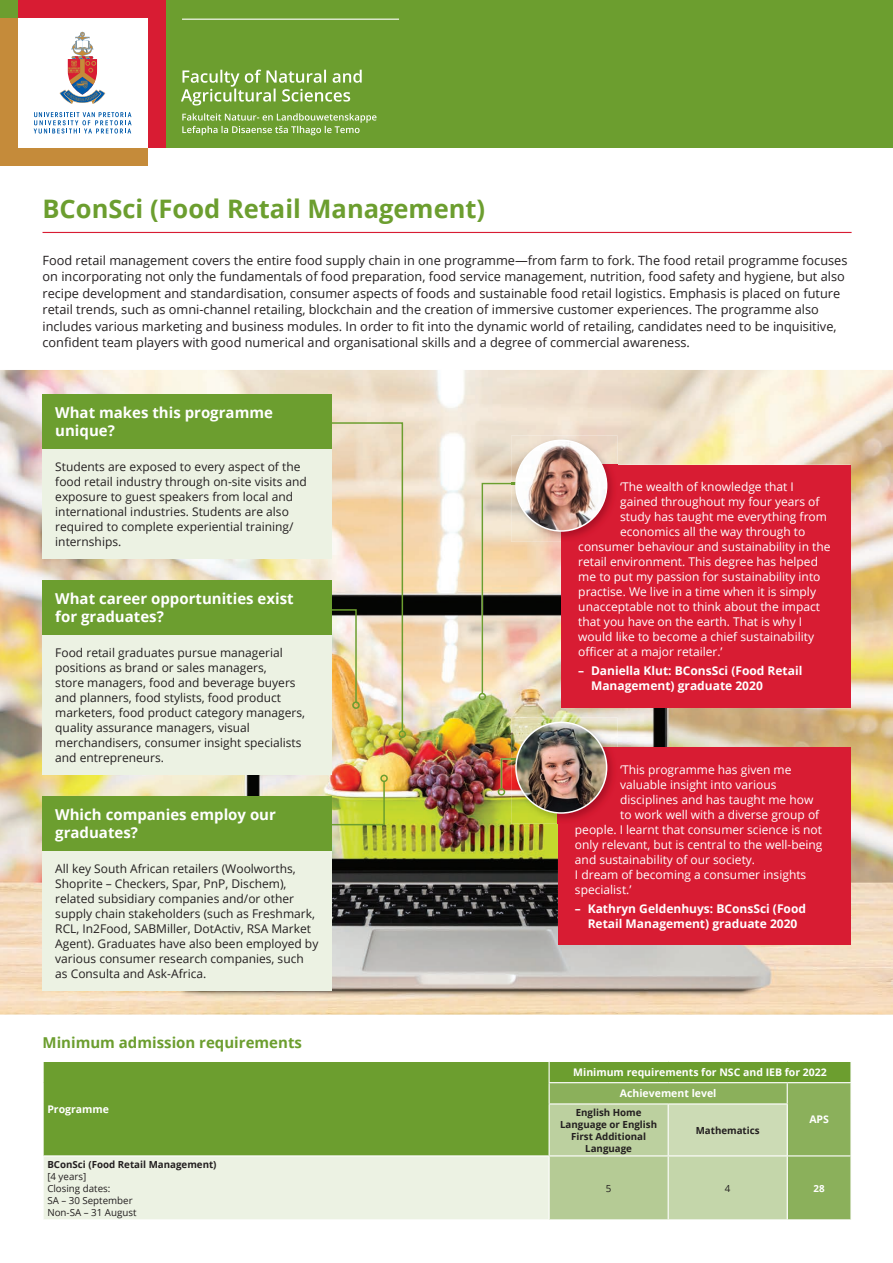
<style>
.page{position:relative;width:893px;height:1263px;background:#fff}
.page>*{position:absolute;margin:0;border:0;box-sizing:border-box;transform-origin:0 0}
.t1{font:700 25.5px "Open Sans";color:#6c9e2f}
.t2{font:700 15px/18px "Open Sans";color:#fff}
.t3{font:700 15px "Open Sans";color:#6c9e2f}
.t4{font:12.75px/16.5px "Open Sans";color:#231f20}
.t5{font:12px/15px "Open Sans";color:#231f20}
.t6{font:12px "Open Sans";color:#fff}
.t7{font:700 12px/15px "Open Sans";color:#fff}
.t8{font:700 10.5px/21.3px "Open Sans";color:#fff}
.t9{font:700 9.75px/12px "Open Sans";color:#231f20;text-align:center}
.t10{font:9.75px/12px "Open Sans";color:#231f20}
.t11{font:700 9.75px "Open Sans";color:#fff}
</style>
<div class="page">
<img style="left:0;top:370px;width:893px;height:644px">
<div style="left:0;top:0;width:893px;height:148px;background:#6c9e2f"></div>
<hr style="left:182px;top:19px;width:217px;height:1px;background:#fff">
<div style="left:18px;top:0;width:147px;height:148px;background:#d81c33"></div>
<div style="left:0;top:18px;width:147px;height:147px;background:#c58b3a"></div>
<div style="left:18px;top:18px;width:129px;height:130px;background:#fff"></div>
<svg style="left:34px;top:112px;width:98px;height:22px"></svg>
<svg style="left:60px;top:32px;width:45px;height:72px"></svg>
<svg style="left:181px;top:70px;width:181px;height:36px"></svg>
<svg style="left:182px;top:113px;width:194px;height:22px"></svg>
<hr style="left:43px;top:232px;width:809px;height:1px;background:#d81c33">
<div style="left:44px;top:1062px;width:505px;height:93px;background:#6c9e2f"></div>
<div style="left:43px;top:1156px;width:506px;height:64px;background:#ecf2e3"></div>
<svg style="left:43px;top:1062px;width:1px;height:42px"></svg>
<svg style="left:549px;top:1062px;width:302px;height:157px;background:#a7c281"></svg>
<hr style="left:850px;top:1083px;width:2px;height:21px;background:#fff">
<hr style="left:549px;top:1103px;width:119px;height:1px;background:#fff">
<hr style="left:549px;top:1104px;width:1px;height:51px;background:#fff">
<hr style="left:668px;top:1103px;width:120px;height:1px;background:#fff">
<hr style="left:668px;top:1104px;width:1px;height:51px;background:#fff">
<hr style="left:787px;top:1104px;width:1px;height:51px;background:#fff">
<hr style="left:850px;top:1104px;width:2px;height:51px;background:#fff">
<hr style="left:549px;top:1155px;width:119px;height:1px;background:#fff">
<hr style="left:668px;top:1155px;width:119px;height:1px;background:#fff">
<hr style="left:787px;top:1155px;width:65px;height:1px;background:#fff">
<hr style="left:43px;top:1156px;width:1px;height:63px;background:#fff">
<hr style="left:549px;top:1156px;width:1px;height:63px;background:#fff">
<hr style="left:668px;top:1156px;width:1px;height:63px;background:#fff">
<hr style="left:787px;top:1156px;width:1px;height:63px;background:#fff">
<hr style="left:850px;top:1156px;width:2px;height:63px;background:#fff">
<hr style="left:43px;top:1219px;width:506px;height:1px;background:#fff">
<div style="left:43px;top:394px;width:289px;height:55px;background:#6c9e2f"></div>
<div style="left:43px;top:449px;width:289px;height:110px;background:#ecf2e3"></div>
<div style="left:43px;top:580px;width:289px;height:55px;background:#6c9e2f"></div>
<div style="left:43px;top:635px;width:289px;height:140px;background:#ecf2e3"></div>
<div style="left:43px;top:796px;width:289px;height:55px;background:#6c9e2f"></div>
<div style="left:43px;top:851px;width:289px;height:139px;background:#ecf2e3"></div>
<div style="left:561px;top:465px;width:289px;height:242px;background:#d81c33"></div>
<svg style="left:330px;top:421px;width:74px;height:312px;background:#decaa6"></svg>
<div style="left:399px;top:730px;width:7px;height:8px;border:2px solid #6c9e2f;border-radius:50%"></div>
<svg style="left:330px;top:780px;width:56px;height:46px;background:#c9c058"></svg>
<div style="left:380px;top:775px;width:8px;height:7px;border:2px solid #6c9e2f;border-radius:50%"></div>
<div style="left:479px;top:693px;width:7px;height:7px;border:2px solid #6c9e2f;border-radius:50%"></div>
<svg style="left:501px;top:758px;width:10px;height:31px"></svg>
<div style="left:498px;top:788px;width:7px;height:8px;border:2px solid #6c9e2f;border-radius:50%"></div>
<div style="left:558px;top:747px;width:292px;height:198px;background:#d81c33"></div>
<img style="left:511px;top:717px;width:106px;height:107px">
<img style="left:558px;top:747px;width:59px;height:77px">
<img style="left:516px;top:722px;width:91px;height:91px;border-radius:45px">
<div style="left:515px;top:721px;width:92px;height:93px;border:2px solid #fff;border-radius:50%"></div>
<img style="left:511px;top:436px;width:106px;height:106px">
<img style="left:561px;top:465px;width:56px;height:77px">
<svg style="left:482px;top:483px;width:38px;height:210px;background:#d5c3a6"></svg>
<img style="left:516px;top:440px;width:91px;height:91px;border-radius:45px">
<div style="left:515px;top:440px;width:92px;height:92px;border:2px solid #fff;border-radius:50%"></div>
<h1 class="t1" style="left:43px;top:191px;width:444px">BConSci (Food Retail Management)</h1>
<p class="t4" style="left:43px;top:251px;width:806px">Food retail management covers the entire food supply chain in one programme—from farm to fork. The food retail programme focuses on incorporating not only the fundamentals of food preparation, food service management, nutrition, food safety and hygiene, but also recipe development and standardisation, consumer aspects of foods and sustainable food retail logistics. Emphasis is placed on future retail trends, such as omni-channel retailing, blockchain and the creation of immersive customer experiences. The programme also includes various marketing and business modules. In order to fit into the dynamic world of retailing, candidates need to be inquisitive, confident team players with good numerical and organisational skills and a degree of commercial awareness.</p>
<p class="t2" style="left:55px;top:403px;width:219px">What makes this programme unique?</p>
<p class="t5" style="left:55px;top:459px;width:253px">Students are exposed to every aspect of the food retail industry through on-site visits and exposure to guest speakers from local and international industries. Students are also required to complete experiential training/ internships.</p>
<p class="t2" style="left:55px;top:589px;width:240px">What career opportunities exist for graduates?</p>
<p class="t5" style="left:55px;top:645px;width:251px">Food retail graduates pursue managerial positions as brand or sales managers,<br>store managers, food and beverage buyers and planners, food stylists, food product marketers, food product category managers, quality assurance managers, visual merchandisers, consumer insight specialists and entrepreneurs.</p>
<p class="t2" style="left:55px;top:805px;width:222px">Which companies employ our graduates?</p>
<p class="t5" style="left:55px;top:861px;width:265px">All key South African retailers (Woolworths, Shoprite – Checkers, Spar, PnP, Dischem), related subsidiary companies and/or other supply chain stakeholders (such as Freshmark, RCL, In2Food, SABMiller, DotActiv, RSA Market Agent). Graduates have also been employed by various consumer research companies, such as Consulta and Ask-Africa.</p>
<p class="t3" style="left:43px;top:1032px;width:261px">Minimum admission requirements</p>
<p class="t8" style="left:47px;top:1098px;width:63px">Programme</p>
<p class="t9" style="left:47px;top:1158px;width:171px">BConSci (Food Retail Management)</p>
<p class="t10" style="left:47px;top:1170px;width:91px">[4 years]<br>Closing dates:<br>SA – 30 September<br>Non-SA – 31 August</p>
<p class="t6" style="left:620px;top:478px;width:175px">‘The wealth of knowledge that I</p>
<p class="t6" style="left:620px;top:493px;width:201px">gained throughout my four years of</p>
<p class="t6" style="left:620px;top:508px;width:208px">study has taught me everything from</p>
<p class="t6" style="left:620px;top:523px;width:187px">economics all the way through to</p>
<p class="t6" style="left:578px;top:538px;width:254px">consumer behaviour and sustainability in the</p>
<p class="t6" style="left:578px;top:553px;width:241px">retail environment. This degree has helped</p>
<p class="t6" style="left:578px;top:568px;width:244px">me to put my passion for sustainability into</p>
<p class="t6" style="left:578px;top:583px;width:239px">practise. We live in a time when it is simply</p>
<p class="t6" style="left:578px;top:598px;width:243px">unacceptable not to think about the impact</p>
<p class="t6" style="left:578px;top:613px;width:225px">that you have on the earth. That is why I</p>
<p class="t6" style="left:578px;top:628px;width:237px">would like to become a chief sustainability</p>
<p class="t6" style="left:578px;top:643px;width:146px">officer at a major retailer.’</p>
<p class="t7" style="left:591px;top:663px;width:213px;text-indent:-13px">– Daniella Klut: BConsSci (Food Retail<br>Management) graduate 2020</p>
<p class="t6" style="left:620px;top:761px;width:173px">‘This programme has given me</p>
<p class="t6" style="left:620px;top:776px;width:158px">valuable insight into various</p>
<p class="t6" style="left:620px;top:791px;width:195px">disciplines and has taught me how</p>
<p class="t6" style="left:620px;top:806px;width:201px">to work well with a diverse group of</p>
<p class="t6" style="left:575px;top:821px;width:249px">people. I learnt that consumer science is not</p>
<p class="t6" style="left:575px;top:836px;width:249px">only relevant, but is central to the well-being</p>
<p class="t6" style="left:575px;top:851px;width:182px">and sustainability of our society.</p>
<p class="t6" style="left:575px;top:866px;width:233px">I dream of becoming a consumer insights</p>
<p class="t6" style="left:575px;top:881px;width:58px">specialist.’</p>
<p class="t7" style="left:575px;top:901px;width:233px;text-align:center">– Kathryn Geldenhuys: BConsSci (Food<br>Retail Management) graduate 2020</p>
<p class="t8" style="left:620px;top:1061px;width:209px;text-indent:-47px">Minimum requirements for NSC and IEB for 2022<br>Achievement level</p>
<p class="t8" style="left:809px;top:1108px;width:21px">APS</p>
<p class="t9" style="left:560px;top:1106px;width:98px">English Home<br>Language or English<br>First Additional<br>Language</p>
<p class="t9" style="left:696px;top:1124px;width:66px">Mathematics</p>
<p class="t10" style="left:606px;top:1182px;width:7px">5</p>
<p class="t10" style="left:725px;top:1182px;width:7px">4</p>
<p class="t11" style="left:814px;top:1181px;width:13px">28</p>
</div>
